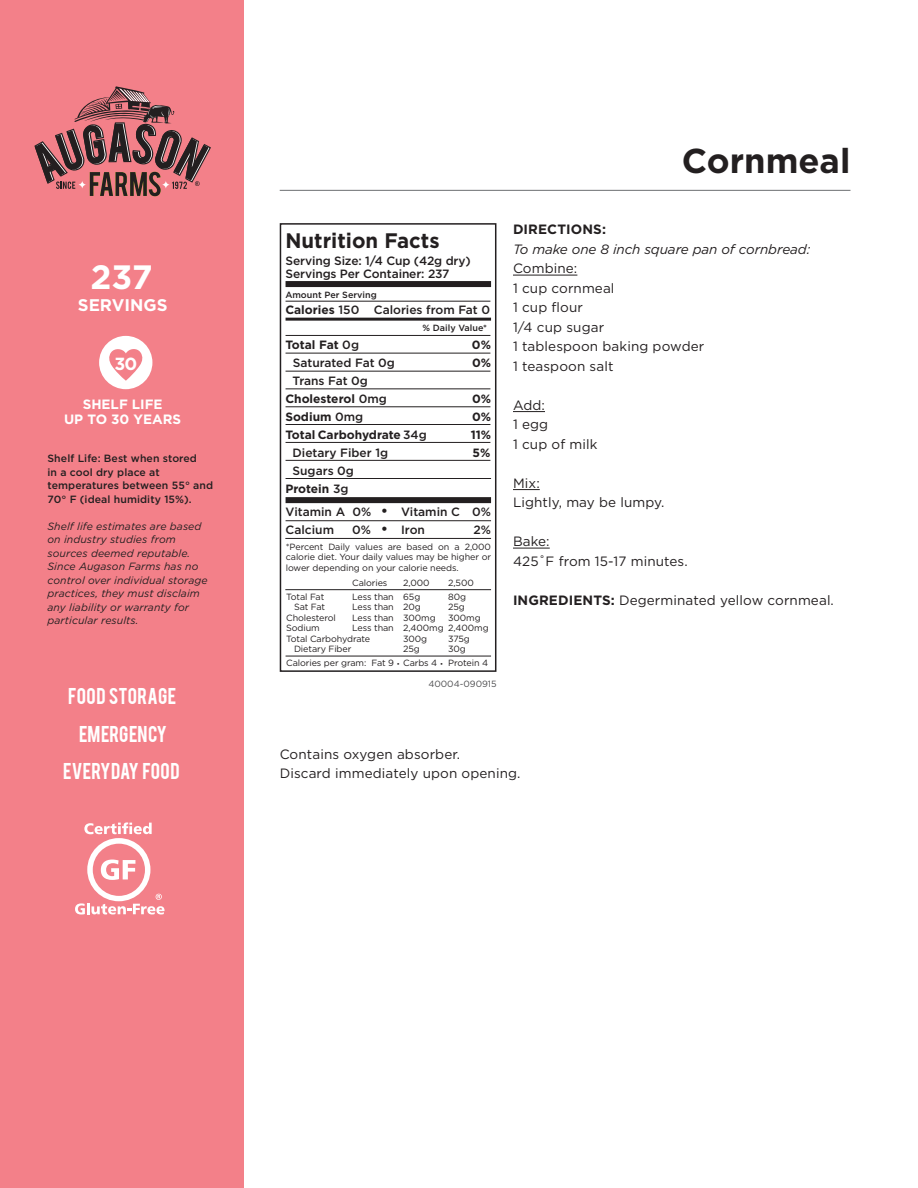
<style>
.page{position:relative;width:918px;height:1188px;background:#fff}
.page>*{position:absolute;margin:0;border:0;box-sizing:border-box;transform-origin:0 0}
.t1{font:700 34.5px "Gotham HTF";color:#231f20}
.t2{font:700 33.75px "Gotham HTF";color:#fff}
.t3{font:700 21px "Gotham HTF";color:#231f20}
.t4{font:18px/37.5px "Bebas";color:#fff;text-align:center}
.t5{font:700 17.55px "Gotham HTF";color:#fff}
.t6{font:700 16.8px "Gotham HTF";color:#fff}
.t7{font:13.5px/19.5px "Gotham HTF";letter-spacing:.01em;color:#231f20}
.t8{font:italic 13.5px "Gotham HTF";letter-spacing:-.005em;color:#231f20}
.t9{font:700 13.5px/15px "Gotham HTF";color:#fff;text-align:center}
.t10{font:700 13.5px "Gotham HTF";letter-spacing:.01em;color:#231f20}
.t11{font:500 12px/18px "Gotham HTF";color:#231f20}
.t12{font:700 12px "Gotham HTF";color:#231f20}
.t13{font:italic 10.5px/13.5px "Gotham HTF";letter-spacing:.01em;color:#231f20}
.t14{font:500 10.5px/13.5px "Gotham HTF";letter-spacing:.01em;color:#231f20}
.t15{font:9px/10.5px "Gotham HTF";letter-spacing:-.01em;color:#231f20}
.t16{font:500 9px "Gotham HTF";color:#231f20}
.t17{font:9px "Gotham HTF";color:#4d4d4f}
.s1{font-weight:700}
.s2{font-weight:500}
.s3{font-size:15px}
.s4{font-weight:700;font-size:6px}
</style>
<div class="page">
<div style="left:0;top:0;width:244px;height:1188px;background:#f38089"></div>
<div style="left:99px;top:336px;width:53px;height:53px;background:#fff;border-radius:50%"></div>
<svg style="left:109px;top:349px;width:34px;height:32px"></svg>
<svg style="left:34px;top:86px;width:177px;height:110px"></svg>
<hr style="left:280px;top:190px;width:570px;height:1px;background:#6d6f71">
<hr style="left:513px;top:275px;width:64px;height:1px;background:#231f20">
<hr style="left:513px;top:411px;width:32px;height:1px;background:#231f20">
<svg style="left:513px;top:489px;width:27px;height:1px"></svg>
<hr style="left:513px;top:548px;width:37px;height:1px;background:#231f20">
<div style="left:280px;top:223px;width:216px;height:449px;border:2px solid #231f20"></div>
<div style="left:286px;top:281px;width:205px;height:6px;background:#231f20"></div>
<hr style="left:285px;top:538px;width:206px;height:1px;background:#231f20">
<hr style="left:286px;top:301px;width:204px;height:1px;background:#231f20">
<hr style="left:286px;top:318px;width:205px;height:3px;background:#231f20">
<hr style="left:286px;top:335px;width:204px;height:1px;background:#231f20">
<hr style="left:286px;top:353px;width:204px;height:1px;background:#231f20">
<hr style="left:286px;top:371px;width:204px;height:1px;background:#231f20">
<hr style="left:286px;top:388px;width:204px;height:1px;background:#231f20">
<hr style="left:286px;top:406px;width:204px;height:1px;background:#231f20">
<hr style="left:286px;top:424px;width:204px;height:1px;background:#231f20">
<hr style="left:286px;top:442px;width:204px;height:1px;background:#231f20">
<hr style="left:286px;top:460px;width:204px;height:1px;background:#231f20">
<hr style="left:286px;top:478px;width:205px;height:1px;background:#231f20">
<div style="left:286px;top:497px;width:205px;height:6px;background:#231f20"></div>
<hr style="left:286px;top:520px;width:205px;height:1px;background:#231f20">
<hr style="left:285px;top:589px;width:206px;height:1px;background:#231f20">
<hr style="left:286px;top:656px;width:205px;height:1px;background:#231f20">
<svg style="left:75px;top:822px;width:90px;height:93px"></svg>
<h2 class="t2" style="left:91px;top:258px;width:64px">237</h2>
<h3 class="t6" style="left:78px;top:295px;width:91px">SERVINGS</h3>
<h3 class="t5" style="left:114px;top:354px;width:25px">30</h3>
<h3 class="t9" style="left:64px;top:397px;width:119px">SHELF LIFE<br>UP TO 30 YEARS</h3>
<p class="t14" style="left:48px;top:452px;width:167px">Shelf Life: Best when stored<br>in a cool dry place at temperatures between 55° and<br>70° F (ideal humidity 15%).</p>
<p class="t13" style="left:48px;top:519px;width:162px">Shelf life estimates are based on industry studies from sources deemed reputable.<br>Since Augason Farms has no control over individual storage practices, they must disclaim any liability or warranty for particular results.</p>
<h3 class="t4" style="left:63px;top:677px;width:118px">FOOD STORAGE<br>EMERGENCY<br>EVERYDAY FOOD</h3>
<h1 class="t1" style="left:682px;top:141px;width:170px">Cornmeal</h1>
<h3 class="t3" style="left:286px;top:229px;width:156px">Nutrition Facts</h3>
<h3 class="t11" style="left:286px;top:254px;width:187px;line-height:13.5px">Serving Size: 1/4 Cup (42g dry)<br>Servings Per Container: 237</h3>
<p class="t16" style="left:285px;top:289px;width:93px">Amount Per Serving</p>
<h3 class="t11" style="left:285px;top:301px;width:206px"><span class="s1">Calories</span> 150 Calories from Fat 0</h3>
<p class="t16" style="left:423px;top:322px;width:66px">% Daily Value*</p>
<h3 class="t12" style="left:285px;top:338px;width:75px">Total Fat <span class="s2">0g</span></h3>
<h3 class="t12" style="left:472px;top:338px;width:21px">0%</h3>
<h3 class="t11" style="left:293px;top:353px;width:104px">Saturated Fat 0g</h3>
<h3 class="t12" style="left:472px;top:356px;width:21px">0%</h3>
<h3 class="t11" style="left:285px;top:371px;width:103px;text-indent:7px">Trans Fat 0g<br><span class="s1">Cholesterol</span> 0mg</h3>
<h3 class="t12" style="left:472px;top:392px;width:21px">0%</h3>
<h3 class="t12" style="left:285px;top:410px;width:79px">Sodium <span class="s2">0mg</span></h3>
<h3 class="t12" style="left:472px;top:410px;width:21px">0%</h3>
<h3 class="t12" style="left:285px;top:428px;width:143px">Total Carbohydrate <span class="s2">34g</span></h3>
<h3 class="t12" style="left:471px;top:428px;width:22px">11%</h3>
<h3 class="t11" style="left:293px;top:443px;width:97px">Dietary Fiber 1g</h3>
<h3 class="t12" style="left:473px;top:446px;width:19px">5%</h3>
<h3 class="t11" style="left:285px;top:461px;width:70px;text-indent:7px">Sugars 0g<br><span class="s1">Protein</span> 3g</h3>
<h3 class="t11" style="left:286px;top:503px;width:207px">Vitamin A 0% <span class="s3">•</span> Vitamin C 0%<br>Calcium</h3>
<h3 class="t11" style="left:352px;top:521px;width:74px">0% <span class="s3">•</span> Iron</h3>
<h3 class="t11" style="left:474px;top:521px;width:19px">2%</h3>
<p class="t15" style="left:286px;top:541px;width:207px;text-align:justify">*Percent Daily values are based on a 2,000 calorie diet. Your daily values may be higher or lower depending on your calorie needs.</p>
<p class="t15" style="left:352px;top:578px;width:37px">Calories</p>
<p class="t15" style="left:403px;top:578px;width:28px">2,000</p>
<p class="t15" style="left:448px;top:578px;width:27px">2,500</p>
<p class="t15" style="left:286px;top:591px;width:40px">Total Fat</p>
<p class="t15" style="left:352px;top:591px;width:70px">Less than 65g</p>
<p class="t15" style="left:448px;top:591px;width:19px">80g</p>
<p class="t15" style="left:294px;top:602px;width:33px">Sat Fat</p>
<p class="t15" style="left:352px;top:602px;width:70px">Less than 20g</p>
<p class="t15" style="left:448px;top:602px;width:18px">25g</p>
<p class="t15" style="left:286px;top:612px;width:51px">Cholesterol</p>
<p class="t15" style="left:352px;top:612px;width:85px">Less than 300mg</p>
<p class="t15" style="left:448px;top:612px;width:34px">300mg</p>
<p class="t15" style="left:286px;top:623px;width:35px">Sodium</p>
<p class="t15" style="left:286px;top:623px;width:204px;text-indent:66px">Less than 2,400mg 2,400mg<br>Total Carbohydrate</p>
<p class="t15" style="left:403px;top:633px;width:26px">300g</p>
<p class="t15" style="left:448px;top:633px;width:23px">375g</p>
<p class="t15" style="left:294px;top:644px;width:59px">Dietary Fiber</p>
<p class="t15" style="left:403px;top:644px;width:18px">25g</p>
<p class="t15" style="left:286px;top:642px;width:204px;line-height:13.5px;text-indent:162px">30g<br>Calories per gram: Fat 9 <span class="s4">•</span> Carbs 4 <span class="s4">•</span> Protein 4</p>
<p class="t17" style="left:428px;top:679px;width:70px">40004-090915</p>
<h3 class="t10" style="left:513px;top:222px;width:95px">DIRECTIONS:</h3>
<h3 class="t8" style="left:513px;top:242px;width:299px">To make one 8 inch square pan of cornbread:</h3>
<h3 class="t7" style="left:513px;top:259px;width:193px">Combine:<br>1 cup cornmeal<br>1 cup flour<br>1/4 cup sugar<br>1 tablespoon baking powder<br>1 teaspoon salt</h3>
<h3 class="t7" style="left:513px;top:395px;width:86px">Add:<br>1 egg<br>1 cup of milk</h3>
<h3 class="t7" style="left:513px;top:473px;width:153px">Mix:<br>Lightly, may be lumpy.</h3>
<h3 class="t7" style="left:513px;top:532px;width:176px">Bake:<br>425˚F from 15-17 minutes.</h3>
<h3 class="t7" style="left:513px;top:590px;width:322px"><span class="s1">INGREDIENTS:</span> Degerminated yellow cornmeal.</h3>
<h3 class="t7" style="left:280px;top:744px;width:242px">Contains oxygen absorber.<br>Discard immediately upon opening.</h3>
</div>
